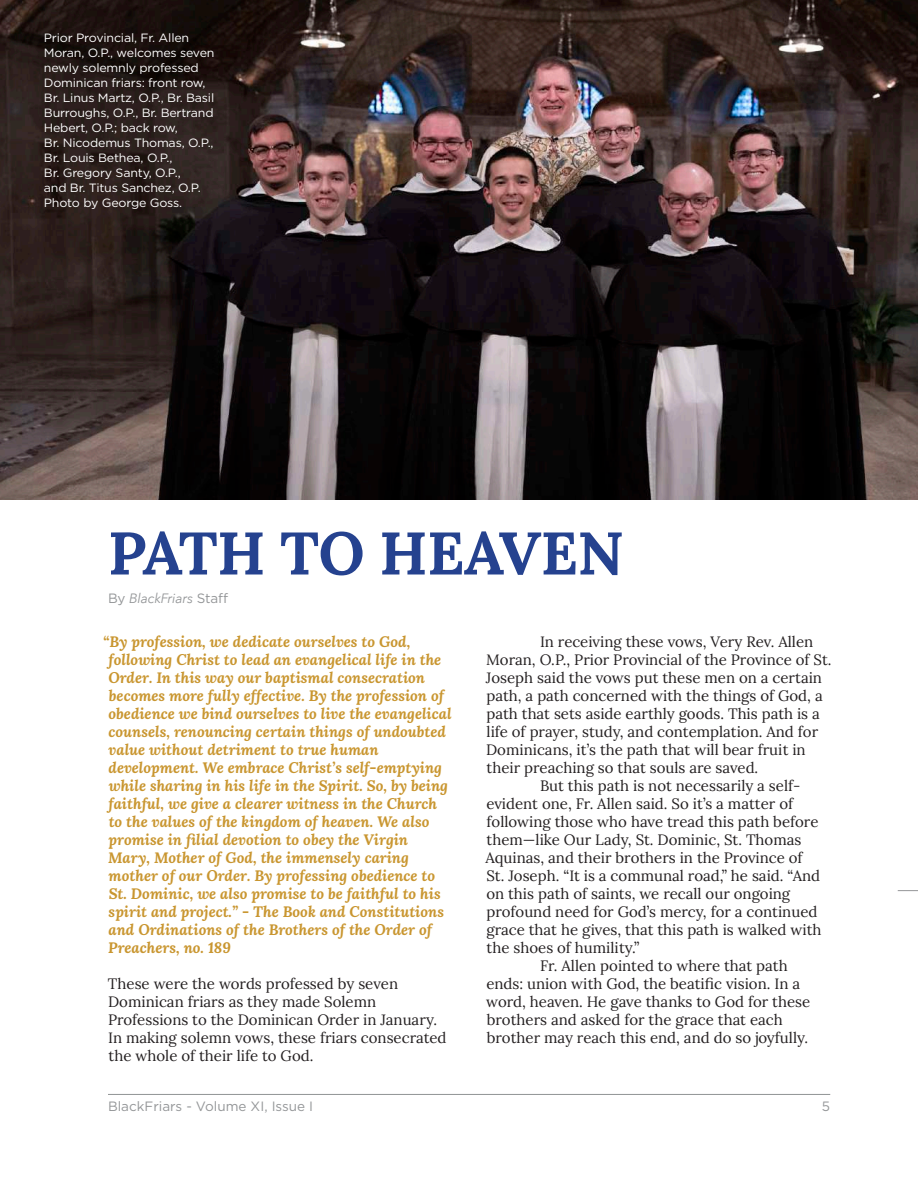
<style>
.page{position:relative;width:918px;height:1188px;background:#fff}
.page>*{position:absolute;margin:0;border:0;box-sizing:border-box;transform-origin:0 0}
.t1{font:700 60px "Lora";letter-spacing:-.01em;color:#25428f}
.t2{font:15px/18px "Lora";color:#231f20}
.t3{font:italic 700 15px/18px "Lora";color:#c99630}
.t4{font:13.5px "Gotham";color:#949698}
.t5{font:italic 13.5px "Avenir Next";letter-spacing:-.01em;color:#949698}
.t6{font:12px/15px "Gotham";letter-spacing:-.015em;color:#fff;scale:1.04 1}
.s1{font-family:"Gotham";font-style:normal}
</style>
<div class="page">
<hr style="left:108px;top:1094px;width:722px;height:1px;background:#909394">
<img style="left:0;top:0;width:918px;height:500px">
<svg style="left:898px;top:890px;width:20px;height:1px"></svg>
<p class="t6" style="left:44px;top:30px;width:166px">Prior Provincial, Fr. Allen<br>Moran, O.P., welcomes seven newly solemnly professed<br>Dominican friars: front row,<br>Br. Linus Martz, O.P., Br. Basil<br>Burroughs, O.P., Br. Bertrand<br>Hebert, O.P.; back row,<br>Br. Nicodemus Thomas, O.P.,<br>Br. Louis Bethea, O.P.,<br>Br. Gregory Santy, O.P.,<br>and Br. Titus Sanchez, O.P.<br>Photo by George Goss.</p>
<h1 class="t1" style="left:108px;top:502px;width:517px">PATH TO HEAVEN</h1>
<p class="t5" style="left:108px;top:587px;width:122px"><span class="s1">By</span> BlackFriars <span class="s1">Staff</span></p>
<p class="t3" style="left:108px;top:632px;width:345px;text-indent:-5px">“By profession, we dedicate ourselves to God, following Christ to lead an evangelical life in the Order. In this way our baptismal consecration becomes more fully effective. By the profession of obedience we bind ourselves to live the evangelical counsels, renouncing certain things of undoubted value without detriment to true human development. We embrace Christ’s self-emptying while sharing in his life in the Spirit. So, by being faithful, we give a clearer witness in the Church to the values of the kingdom of heaven. We also promise in filial devotion to obey the Virgin Mary, Mother of God, the immensely caring mother of our Order. By professing obedience to St. Dominic, we also promise to be faithful to his spirit and project.” - The Book and Constitutions and Ordinations of the Brothers of the Order of Preachers, no. 189</p>
<p class="t2" style="left:108px;top:973px;width:340px">These were the words professed by seven Dominican friars as they made Solemn Professions to the Dominican Order in January.<br>In making solemn vows, these friars consecrated the whole of their life to God.</p>
<p class="t2" style="left:540px;top:631px;width:275px">In receiving these vows, Very Rev. Allen</p>
<p class="t2" style="left:486px;top:649px;width:347px">Moran, O.P., Prior Provincial of the Province of St.</p>
<p class="t2" style="left:486px;top:667px;width:338px">Joseph said the vows put these men on a certain</p>
<p class="t2" style="left:487px;top:685px;width:338px">path, a path concerned with the things of God, a</p>
<p class="t2" style="left:487px;top:703px;width:335px">path that sets aside earthly goods. This path is a</p>
<p class="t2" style="left:487px;top:721px;width:333px">life of prayer, study, and contemplation. And for</p>
<p class="t2" style="left:486px;top:739px;width:321px">Dominicans, it’s the path that will bear fruit in</p>
<p class="t2" style="left:487px;top:757px;width:273px">their preaching so that souls are saved.</p>
<p class="t2" style="left:540px;top:775px;width:262px">But this path is not necessarily a self-</p>
<p class="t2" style="left:486px;top:793px;width:308px">evident one, Fr. Allen said. So it’s a matter of</p>
<p class="t2" style="left:487px;top:811px;width:333px">following those who have tread this path before</p>
<p class="t2" style="left:487px;top:829px;width:316px">them—like Our Lady, St. Dominic, St. Thomas</p>
<p class="t2" style="left:485px;top:847px;width:319px">Aquinas, and their brothers in the Province of</p>
<p class="t2" style="left:487px;top:865px;width:335px">St. Joseph. “It is a communal road,” he said. “And</p>
<p class="t2" style="left:486px;top:883px;width:305px">on this path of saints, we recall our ongoing</p>
<p class="t2" style="left:487px;top:901px;width:332px">profound need for God’s mercy, for a continued</p>
<p class="t2" style="left:486px;top:919px;width:337px">grace that he gives, that this path is walked with</p>
<p class="t2" style="left:487px;top:937px;width:154px">the shoes of humility.”</p>
<p class="t2" style="left:540px;top:955px;width:249px">Fr. Allen pointed to where that path</p>
<p class="t2" style="left:486px;top:973px;width:315px">ends: union with God, the beatific vision. In a</p>
<p class="t2" style="left:486px;top:991px;width:326px">word, heaven. He gave thanks to God for these</p>
<p class="t2" style="left:487px;top:1009px;width:298px">brothers and asked for the grace that each</p>
<p class="t2" style="left:487px;top:1027px;width:323px">brother may reach this end, and do so joyfully.</p>
<p class="t4" style="left:108px;top:1098px;width:207px">BlackFriars - Volume XI, Issue I</p>
<p class="t4" style="left:822px;top:1098px;width:10px">5</p>
</div>
